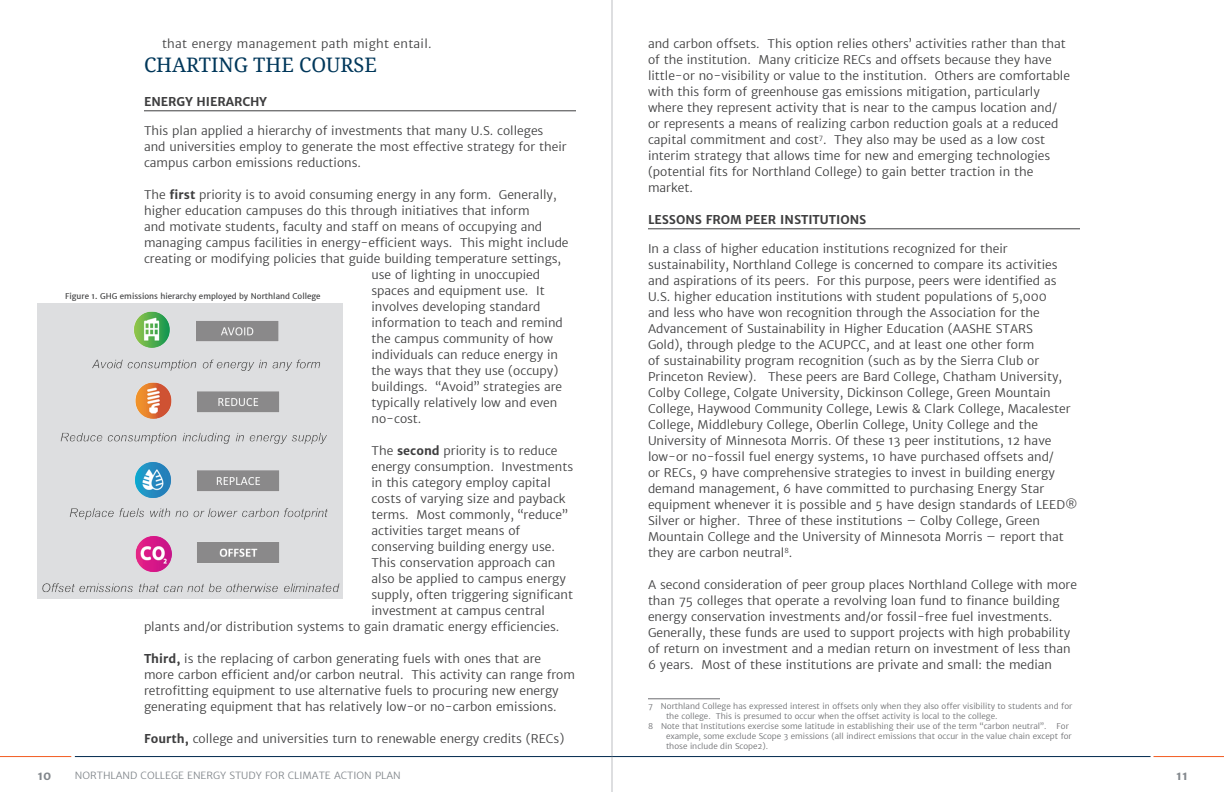
<style>
.page{position:relative;width:1224px;height:792px;background:#fff}
.page>*{position:absolute;margin:0;border:0;box-sizing:border-box;transform-origin:0 0}
.t1{font:20px "Droid Serif";color:#00375a}
.t2{font:300 12px/16px "Merriweather Sans";color:#3e3e3f}
.t3{font:700 12px "Merriweather Sans";color:#3e3e3f}
.t4{font:300 12px "Merriweather Sans";letter-spacing:.025em;color:#3e3e3f}
.t5{font:700 12px "Merriweather Sans";color:#82878c}
.t6{font:300 10px "Merriweather Sans";color:#82878c}
.t7{font:300 8px/10px "Merriweather Sans";color:#6c6d70}
.t8{font:8px "Merriweather Sans";color:#3e3e3f}
.s1{font-weight:700}
</style>
<div class="page">
<hr style="left:75px;top:756px;width:1076px;height:1px;background:#00294e">
<hr style="left:0;top:756px;width:71px;height:1px;background:#f25b21">
<hr style="left:1154px;top:756px;width:70px;height:1px;background:#f25b21">
<hr style="left:612px;top:0;width:1px;height:792px;background:#787d83">
<div style="left:37px;top:303px;width:306px;height:295px;background:#dddee0"></div>
<hr style="left:144px;top:110px;width:432px;height:1px;background:#3e3e3f">
<img style="left:40px;top:311px;width:303px;height:288px">
<hr style="left:648px;top:228px;width:432px;height:1px;background:#3e3e3f">
<hr style="left:648px;top:698px;width:72px;height:1px;background:#6c6d70">
<p class="t4" style="left:162px;top:36px;width:271px">that energy management path might entail.</p>
<h1 class="t1" style="left:144px;top:53px;width:42px">CHARTING</h1>
<h1 class="t1" style="left:253px;top:53px;width:73px">THE COUR</h1>
<h1 class="t1" style="left:354px;top:53px;width:25px">SE</h1>
<p class="t3" style="left:144px;top:94px;width:124px">ENERGY HI ERARCHY</p>
<p class="t2" style="left:144px;top:123px;width:424px">This plan applied a hierarchy of investments that many U.S. colleges and universities employ to generate the most effective strategy for their campus carbon emissions reductions.</p>
<p class="t2" style="left:144px;top:187px;width:414px">The <span class="s1">FIRST</span> priority is to avoid consuming energy in any form. Generally,</p>
<p class="t2" style="left:144px;top:203px;width:387px">higher education campuses do this through initiatives that inform</p>
<p class="t2" style="left:144px;top:219px;width:400px">and motivate students, faculty and staff on means of occupying and</p>
<p class="t2" style="left:144px;top:235px;width:426px">managing campus facilities in energy-efficient ways. This might include</p>
<p class="t2" style="left:144px;top:251px;width:419px">creating or modifying policies that guide building temperature settings,</p>
<p class="t2" style="left:372px;top:267px;width:170px">use of lighting in unoccupied</p>
<p class="t2" style="left:372px;top:283px;width:175px">spaces and equipment use. It</p>
<p class="t2" style="left:372px;top:299px;width:170px">involves developing standard</p>
<p class="t2" style="left:372px;top:315px;width:193px">information to teach and remind</p>
<p class="t2" style="left:372px;top:331px;width:183px">the campus community of how</p>
<p class="t2" style="left:372px;top:347px;width:188px">individuals can reduce energy in</p>
<p class="t2" style="left:372px;top:363px;width:188px">the ways that they use (occupy)</p>
<p class="t2" style="left:372px;top:379px;width:192px">buildings. “Avoid” strategies are</p>
<p class="t2" style="left:372px;top:395px;width:187px">typically relatively low and even</p>
<p class="t2" style="left:372px;top:411px;width:51px">no-cost.</p>
<p class="t2" style="left:372px;top:443px;width:188px">The <span class="s1">SECOND</span> priority is to reduce</p>
<p class="t2" style="left:372px;top:459px;width:203px">energy consumption. Investments</p>
<p class="t2" style="left:372px;top:475px;width:181px">in this category employ capital</p>
<p class="t2" style="left:372px;top:491px;width:196px">costs of varying size and payback</p>
<p class="t2" style="left:372px;top:507px;width:198px">terms. Most commonly, “reduce”</p>
<p class="t2" style="left:372px;top:523px;width:150px">activities target means of</p>
<p class="t2" style="left:372px;top:539px;width:185px">conserving building energy use.</p>
<p class="t2" style="left:372px;top:555px;width:185px">This conservation approach can</p>
<p class="t2" style="left:372px;top:571px;width:196px">also be applied to campus energy</p>
<p class="t2" style="left:372px;top:587px;width:203px">supply, often triggering significant</p>
<p class="t2" style="left:372px;top:603px;width:175px">investment at campus central</p>
<p class="t2" style="left:144px;top:619px;width:417px">plants and/or distribution systems to gain dramatic energy efficiencies.</p>
<p class="t2" style="left:144px;top:651px;width:433px"><span class="s1">THIRD,</span> is the replacing of carbon generating fuels with ones that are<br>more carbon efficient and/or carbon neutral. This activity can range from retrofitting equipment to use alternative fuels to procuring new energy generating equipment that has relatively low-or no-carbon emissions.</p>
<p class="t2" style="left:144px;top:731px;width:422px"><span class="s1">FOURTH,</span> college and universities turn to renewable energy credits (RECs)</p>
<p class="t8" style="left:65px;top:291px;width:257px">Figure 1. GHG emissions hierarchy employed by Northland College</p>
<p class="t2" style="left:648px;top:36px;width:424px">and carbon offsets. This option relies others’ activities rather than that of the institution. Many criticize RECs and offsets because they have little-or no-visibility or value to the institution. Others are comfortable with this form of greenhouse gas emissions mitigation, particularly where they represent activity that is near to the campus location and/ or represents a means of realizing carbon reduction goals at a reduced capital commitment and cost<sup>7</sup>. They also may be used as a low cost interim strategy that allows time for new and emerging technologies (potential fits for Northland College) to gain better traction in the market.</p>
<p class="t3" style="left:648px;top:212px;width:219px">LESSONS FROM PEER INSTITUTIONS</p>
<p class="t2" style="left:648px;top:241px;width:431px">In a class of higher education institutions recognized for their sustainability, Northland College is concerned to compare its activities and aspirations of its peers. For this purpose, peers were identified as U.S. higher education institutions with student populations of 5,000<br>and less who have won recognition through the Association for the Advancement of Sustainability in Higher Education (AASHE STARS<br>Gold), through pledge to the ACUPCC, and at least one other form<br>of sustainability program recognition (such as by the Sierra Club or Princeton Review). These peers are Bard College, Chatham University, Colby College, Colgate University, Dickinson College, Green Mountain College, Haywood Community College, Lewis &amp; Clark College, Macalester College, Middlebury College, Oberlin College, Unity College and the University of Minnesota Morris. Of these 13 peer institutions, 12 have low-or no-fossil fuel energy systems, 10 have purchased offsets and/<br>or RECs, 9 have comprehensive strategies to invest in building energy demand management, 6 have committed to purchasing Energy Star equipment whenever it is possible and 5 have design standards of LEED® Silver or higher. Three of these institutions – Colby College, Green Mountain College and the University of Minnesota Morris – report that they are carbon neutral<sup>8</sup>.</p>
<p class="t2" style="left:648px;top:577px;width:430px">A second consideration of peer group places Northland College with more than 75 colleges that operate a revolving loan fund to finance building energy conservation investments and/or fossil-free fuel investments.<br>Generally, these funds are used to support projects with high probability of return on investment and a median return on investment of less than 6 years. Most of these institutions are private and small: the median</p>
<p class="t7" style="left:648px;top:701px;width:426px">7 Northland College has expressed interest in offsets only when they also offer visibility to students and for</p>
<p class="t7" style="left:666px;top:711px;width:333px">the college. This is presumed to occur when the offset activity is local to the college.</p>
<p class="t7" style="left:648px;top:721px;width:400px">8 Note that Institutions exercise some latitude in establishing their use of the term “carbon neutral”.</p>
<p class="t7" style="left:666px;top:721px;width:407px;text-indent:391px">For example, some exclude Scope 3 emissions (all indirect emissions that occur in the value chain except for those include din Scope2).</p>
<p class="t5" style="left:37px;top:768px;width:16px">10</p>
<p class="t6" style="left:75px;top:769px;width:325px">Northlan d College En ergy Study for Climate Action Plan</p>
<p class="t5" style="left:1176px;top:768px;width:13px">11</p>
</div>
